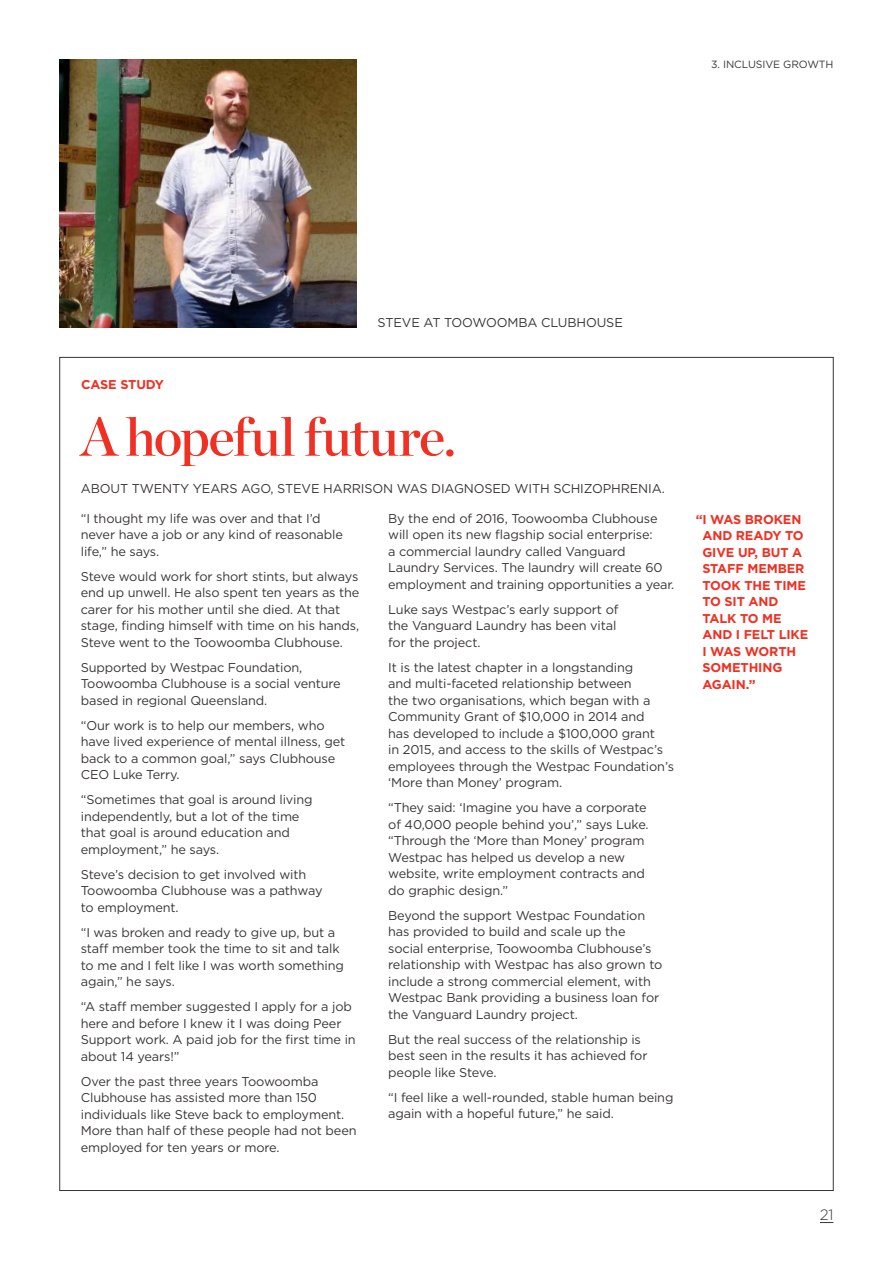
<style>
.page{position:relative;width:893px;height:1263px;background:#fff}
.page>*{position:absolute;margin:0;border:0;box-sizing:border-box;transform-origin:0 0}
.t1{font:54px "Chronicle Display Semi";letter-spacing:-.025em;color:#f03023}
.t2{font:300 15px "Gotham";color:#393535}
.t3{font:12.75px/16.5px "Gotham";letter-spacing:-.01em;color:#393535}
.t4{font:700 12.75px/16.5px "Gotham";letter-spacing:-.01em;color:#f03023}
.t5{font:10.5px "Gotham";letter-spacing:-.01em;color:#393535}
</style>
<div class="page">
<img style="left:60px;top:60px;width:296px;height:267px">
<svg style="left:820px;top:1222px;width:13px;height:1px"></svg>
<p class="t5" style="left:711px;top:57px;width:124px">3. INCLUSIVE GROWTH</p>
<p class="t3" style="left:378px;top:314px;width:247px">STEVE AT TOOWOOMBA CLUBHOUSE</p>
<p class="t4" style="left:81px;top:376px;width:84px">CASE STUDY</p>
<h1 class="t1" style="left:81px;top:394px;width:377px">A hopeful future.</h1>
<p class="t3" style="left:81px;top:480px;width:586px">ABOUT TWENTY YEARS AGO, STEVE HARRISON WAS DIAGNOSED WITH SCHIZOPHRENIA.</p>
<p class="t3" style="left:81px;top:510px;width:264px">“I thought my life was over and that I’d never have a job or any kind of reasonable life,” he says.</p>
<p class="t3" style="left:81px;top:568px;width:280px">Steve would work for short stints, but always end up unwell. He also spent ten years as the carer for his mother until she died. At that stage, finding himself with time on his hands, Steve went to the Toowoomba Clubhouse.</p>
<p class="t3" style="left:81px;top:659px;width:262px">Supported by Westpac Foundation,<br>Toowoomba Clubhouse is a social venture based in regional Queensland.</p>
<p class="t3" style="left:81px;top:717px;width:266px">“Our work is to help our members, who have lived experience of mental illness, get back to a common goal,” says Clubhouse CEO Luke Terry.</p>
<p class="t3" style="left:81px;top:791px;width:233px">“Sometimes that goal is around living independently, but a lot of the time that goal is around education and employment,” he says.</p>
<p class="t3" style="left:81px;top:866px;width:243px">Steve’s decision to get involved with<br>Toowoomba Clubhouse was a pathway to employment.</p>
<p class="t3" style="left:81px;top:924px;width:265px">“I was broken and ready to give up, but a staff member took the time to sit and talk to me and I felt like I was worth something again,” he says.</p>
<p class="t3" style="left:81px;top:998px;width:276px">“A staff member suggested I apply for a job here and before I knew it I was doing Peer Support work. A paid job for the first time in about 14 years!”</p>
<p class="t3" style="left:81px;top:1073px;width:277px">Over the past three years Toowoomba Clubhouse has assisted more than 150 individuals like Steve back to employment.<br>More than half of these people had not been employed for ten years or more.</p>
<p class="t3" style="left:388px;top:510px;width:288px">By the end of 2016, Toowoomba Clubhouse will open its new flagship social enterprise:<br>a commercial laundry called Vanguard Laundry Services. The laundry will create 60 employment and training opportunities a year.</p>
<p class="t3" style="left:388px;top:601px;width:232px">Luke says Westpac’s early support of the Vanguard Laundry has been vital for the project.</p>
<p class="t3" style="left:388px;top:659px;width:287px">It is the latest chapter in a longstanding<br>and multi-faceted relationship between<br>the two organisations, which began with a Community Grant of $10,000 in 2014 and<br>has developed to include a $100,000 grant<br>in 2015, and access to the skills of Westpac’s employees through the Westpac Foundation’s ‘More than Money’ program.</p>
<p class="t3" style="left:388px;top:799px;width:262px">“They said: ‘Imagine you have a corporate of 40,000 people behind you’,” says Luke. “Through the ‘More than Money’ program Westpac has helped us develop a new website, write employment contracts and do graphic design.”</p>
<p class="t3" style="left:388px;top:907px;width:276px">Beyond the support Westpac Foundation has provided to build and scale up the social enterprise, Toowoomba Clubhouse’s relationship with Westpac has also grown to include a strong commercial element, with Westpac Bank providing a business loan for the Vanguard Laundry project.</p>
<p class="t3" style="left:388px;top:1031px;width:261px">But the real success of the relationship is best seen in the results it has achieved for people like Steve.</p>
<p class="t3" style="left:388px;top:1089px;width:287px">“I feel like a well-rounded, stable human being again with a hopeful future,” he said.</p>
<p class="t4" style="left:702px;top:511px;width:107px;text-indent:-7px">“I WAS BROKEN<br>AND READY TO<br>GIVE UP, BUT A<br>STAFF MEMBER<br>TOOK THE TIME<br>TO SIT AND<br>TALK TO ME<br>AND I FELT LIKE<br>I WAS WORTH<br>SOMETHING<br>AGAIN.”</p>
<p class="t2" style="left:820px;top:1205px;width:15px">21</p>
</div>
